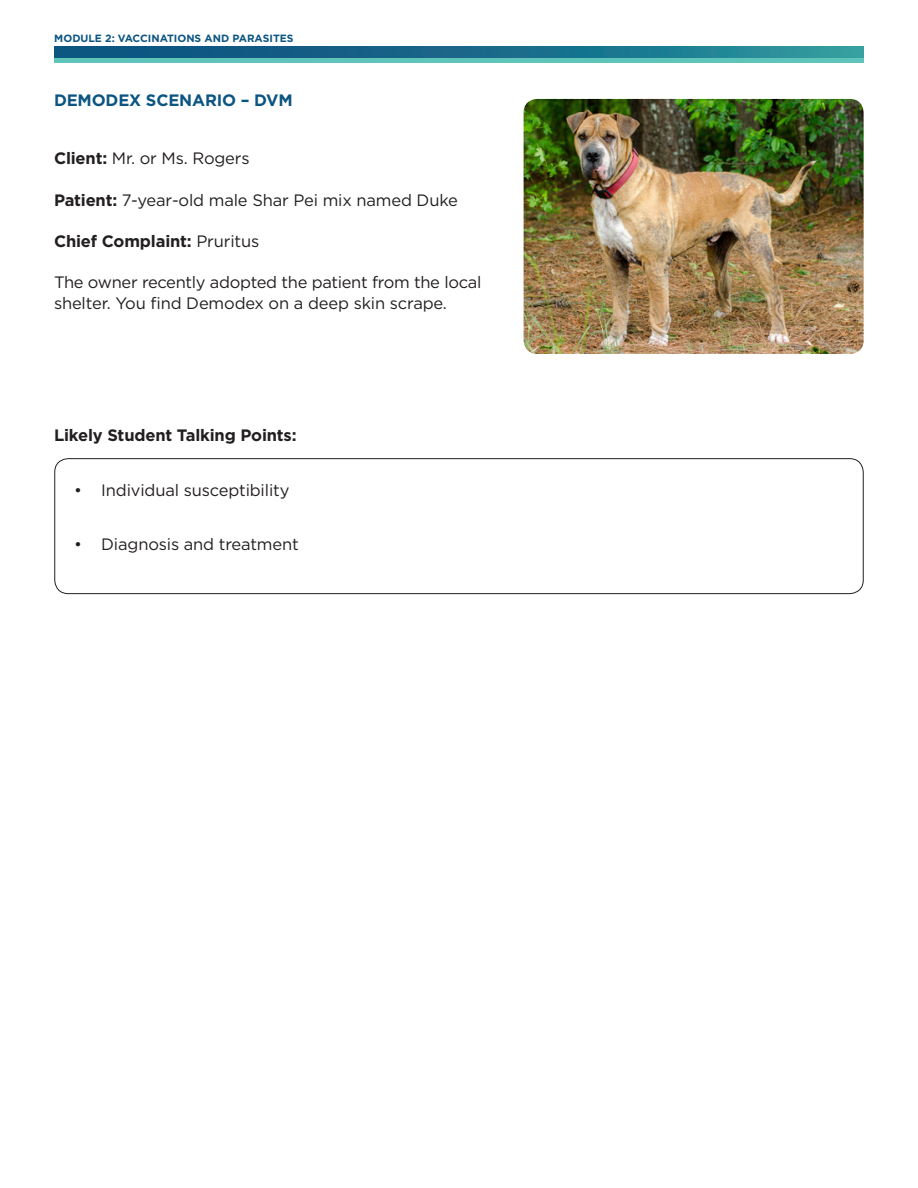
<style>
.page{position:relative;width:918px;height:1188px;background:#fff}
.page>*{position:absolute;margin:0;border:0;box-sizing:border-box;transform-origin:0 0}
.normal_body{font:16.5px/21px "Gotham";letter-spacing:-.01em;color:#231f20}
.normal_body-2{font:700 16.5px "Gotham";letter-spacing:-.01em;color:#231f20}
.normal_body-3{font:700 16.5px "Gotham";letter-spacing:-.01em;color:#0c5582}
.t1{font:700 10.5px "Gotham";color:#0c5582}
.s1{font-weight:700}
.s2{font-weight:400}
</style>
<div class="page">
<svg style="left:54px;top:46px;width:810px;height:13px;background:#1e748f"></svg>
<hr style="left:54px;top:59px;width:810px;height:4px;background:#5fc4ba">
<div style="left:54px;top:458px;width:810px;height:136px;border:1px solid #231f20;border-radius:14px"></div>
<img style="left:524px;top:99px;width:340px;height:255px">
<p class="t1" style="left:54px;top:32px;width:86px">Module 2: Vaccin</p>
<p class="t1" style="left:160px;top:32px;width:16px">ations</p>
<p class="t1" style="left:205px;top:32px;width:89px">an d Parasites</p>
<p class="normal_body-3" style="left:54px;top:91px;width:240px">DEMODEX SCENARIO – DVM</p>
<p class="normal_body" style="left:54px;top:148px;width:197px"><span class="s1">Client:</span> Mr. or Ms. Rogers</p>
<p class="normal_body" style="left:54px;top:189px;width:405px"><span class="s1">Patient:</span> 7-year-old male Shar Pei mix named Duke</p>
<p class="normal_body-2" style="left:54px;top:232px;width:207px">Chief Complaint: <span class="s2">Pruritus</span></p>
<p class="normal_body" style="left:54px;top:271px;width:429px">The owner recently adopted the patient from the local shelter. You find Demodex on a deep skin scrape.</p>
<p class="normal_body-2" style="left:54px;top:426px;width:244px">Likely Student Talking Points:</p>
<p class="normal_body" style="left:74px;top:479px;width:217px">• Individual susceptibility</p>
<p class="normal_body" style="left:74px;top:534px;width:226px">• Diagnosis and treatment</p>
</div>
